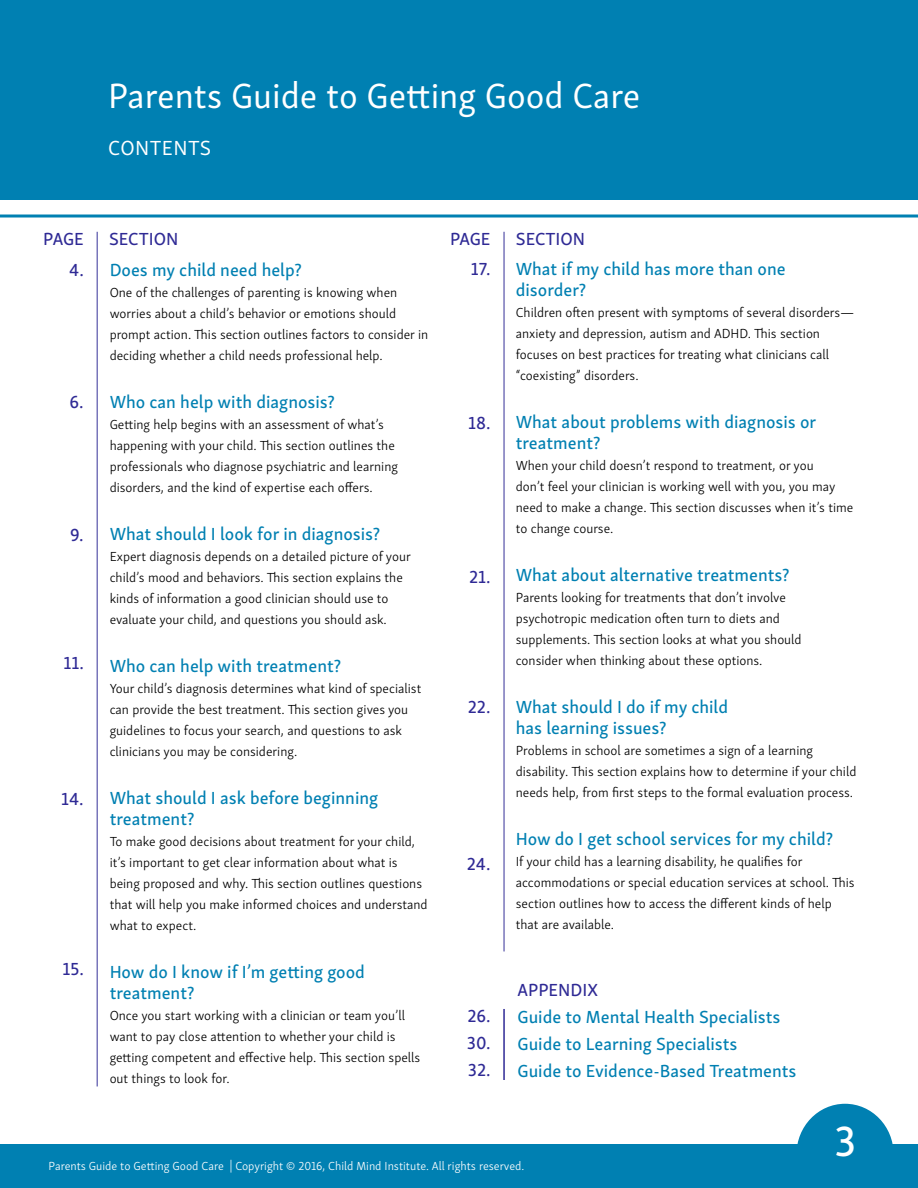
<style>
.page{position:relative;width:918px;height:1188px;background:#fff}
.page>*{position:absolute;margin:0;border:0;box-sizing:border-box;transform-origin:0 0}
.t1{font:43.5px "Skolar Sans Latn Me";color:#fff}
.t2{font:36px "Skolar Sans Latn";color:#fff}
.t3{font:21px "Skolar Sans Latn";letter-spacing:.02em;color:#fff}
.t4{font:18px/21px "Skolar Sans Latn Me";color:#0080b2}
.t5{font:18px/27px "Skolar Sans Latn Me";color:#2f2a95;text-align:justify}
.t6{font:300 13.5px/21px "Skolar Sans Latn";color:#000}
.t7{font:300 12px "Skolar Sans Latn";color:#fff}
.s1{font-size:15px}
</style>
<div class="page">
<div style="left:0;top:1145px;width:918px;height:43px;background:#0080b2"></div>
<svg style="left:796px;top:1104px;width:98px;height:41px"></svg>
<div style="left:0;top:0;width:918px;height:200px;background:#0080b2"></div>
<hr style="left:0;top:215px;width:918px;height:3px;background:#0080b2">
<hr style="left:96px;top:232px;width:2px;height:854px;background:#7875ba">
<hr style="left:503px;top:232px;width:2px;height:719px;background:#7875ba">
<hr style="left:503px;top:1009px;width:2px;height:71px;background:#2f2a95">
<h2 class="t2" style="left:108px;top:68px;width:534px">Parents Guide to Getting Good Care</h2>
<h3 class="t3" style="left:108px;top:132px;width:105px">CONTENTS</h3>
<h3 class="t5" style="left:43px;top:224px;width:42px">PAGE</h3>
<h3 class="t5" style="left:109px;top:224px;width:71px">SECTION</h3>
<h3 class="t5" style="left:450px;top:224px;width:42px">PAGE</h3>
<h3 class="t5" style="left:516px;top:224px;width:71px">SECTION</h3>
<h3 class="t5" style="left:471px;top:254px;width:21px">17.</h3>
<h3 class="t4" style="left:516px;top:257px;width:271px">What if my child has more than one disorder?</h3>
<p class="t6" style="left:516px;top:301px;width:340px">Children often present with symptoms of several disorders<span class="s1">— </span>anxiety and depression, autism and ADHD. This section focuses on best practices for treating what clinicians call “coexisting” disorders.</p>
<h3 class="t4" style="left:516px;top:410px;width:302px">What about problems with diagnosis or treatment?</h3>
<p class="t6" style="left:516px;top:454px;width:339px">When your child doesn’t respond to treatment, or you<br>don’t feel your clinician is working well with you, you may need to make a change. This section discusses when it’s time to change course.</p>
<h3 class="t4" style="left:516px;top:563px;width:275px">What about alternative treatments?</h3>
<p class="t6" style="left:516px;top:586px;width:287px">Parents looking for treatments that don’t involve psychotropic medication often turn to diets and supplements. This section looks at what you should consider when thinking about these options.</p>
<h3 class="t4" style="left:516px;top:695px;width:214px">What should I do if my child has learning issues?</h3>
<p class="t6" style="left:516px;top:739px;width:342px">Problems in school are sometimes a sign of a learning disability. This section explains how to determine if your child needs help, from first steps to the formal evaluation process.</p>
<h3 class="t4" style="left:516px;top:827px;width:319px">How do I get school services for my child?</h3>
<p class="t6" style="left:516px;top:850px;width:340px">If your child has a learning disability, he qualifies for accommodations or special education services at school. This section outlines how to access the different kinds of help that are available.</p>
<h3 class="t4" style="left:110px;top:258px;width:194px">Does my child need help?</h3>
<p class="t6" style="left:110px;top:281px;width:320px">One of the challenges of parenting is knowing when worries about a child’s behavior or emotions should prompt action. This section outlines factors to consider in deciding whether a child needs professional help.</p>
<h3 class="t4" style="left:110px;top:390px;width:227px">Who can help with diagnosis?</h3>
<p class="t6" style="left:110px;top:413px;width:290px">Getting help begins with an assessment of what’s happening with your child. This section outlines the professionals who diagnose psychiatric and learning disorders, and the kind of expertise each offers.</p>
<h3 class="t4" style="left:110px;top:522px;width:272px">What should I look for in diagnosis?</h3>
<p class="t6" style="left:110px;top:545px;width:303px">Expert diagnosis depends on a detailed picture of your child’s mood and behaviors. This section explains the kinds of information a good clinician should use to evaluate your child, and questions you should ask.</p>
<h3 class="t4" style="left:110px;top:654px;width:233px">Who can help with treatment?</h3>
<p class="t6" style="left:110px;top:677px;width:313px">Your child’s diagnosis determines what kind of specialist can provide the best treatment. This section gives you guidelines to focus your search, and questions to ask clinicians you may be considering.</p>
<h3 class="t4" style="left:110px;top:786px;width:270px">What should I ask before beginning treatment?</h3>
<p class="t6" style="left:110px;top:830px;width:319px">To make good decisions about treatment for your child, it’s important to get clear information about what is being proposed and why. This section outlines questions that will help you make informed choices and understand what to expect.</p>
<h3 class="t4" style="left:110px;top:960px;width:257px">How do I know if I’m getting good treatment?</h3>
<p class="t6" style="left:110px;top:1004px;width:312px">Once you start working with a clinician or team you’ll want to pay close attention to whether your child is getting competent and effective help. This section spells out things to look for.</p>
<h3 class="t5" style="left:69px;top:255px;width:16px">4.</h3>
<h3 class="t5" style="left:70px;top:387px;width:16px">6.</h3>
<h3 class="t5" style="left:468px;top:408px;width:24px">18.</h3>
<h3 class="t5" style="left:70px;top:519px;width:15px">9.</h3>
<h3 class="t5" style="left:469px;top:561px;width:23px">21.</h3>
<h3 class="t5" style="left:64px;top:648px;width:22px">11.</h3>
<h3 class="t5" style="left:468px;top:691px;width:24px">22.</h3>
<h3 class="t5" style="left:61px;top:784px;width:24px">14.</h3>
<h3 class="t5" style="left:467px;top:849px;width:25px">24.</h3>
<h3 class="t5" style="left:63px;top:954px;width:23px">15.</h3>
<h3 class="t5" style="left:518px;top:975px;width:82px">APPENDIX</h3>
<h3 class="t4" style="left:518px;top:1002px;width:281px;line-height:27px">Guide to Mental Health Specialists<br>Guide to Learning Specialists<br>Guide to Evidence-Based Treatments</h3>
<h3 class="t5" style="left:467px;top:1001px;width:25px">26.<br>30.<br>32.</h3>
<p class="t7" style="left:49px;top:1157px;width:477px">Parents Guide to Getting Good Care | Copyright © 2016, Child Mind Institute. All rights reserved.</p>
<h1 class="t1" style="left:834px;top:1107px;width:24px">3</h1>
</div>
